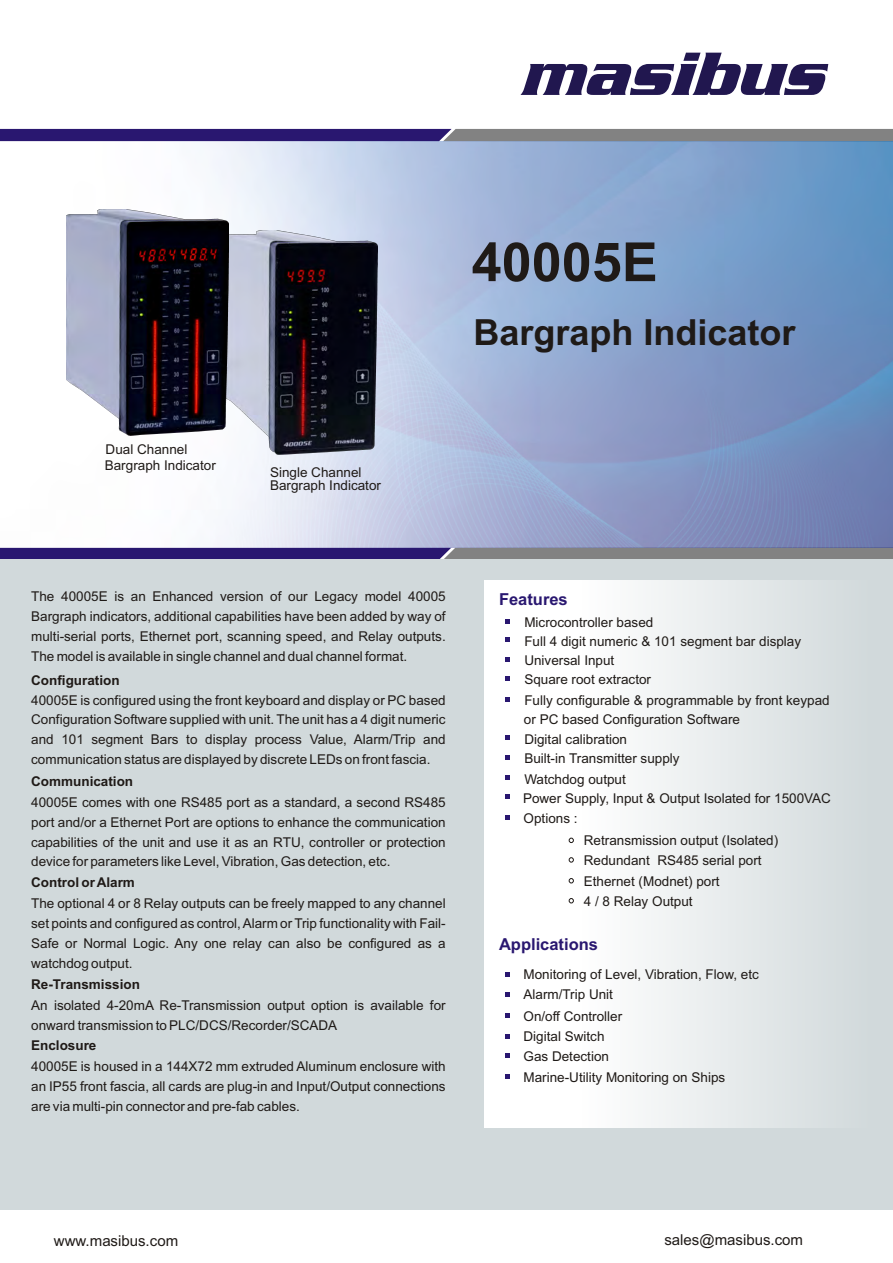
<style>
.page{position:relative;width:893px;height:1263px;background:#fff}
.page>*{position:absolute;margin:0;border:0;box-sizing:border-box;transform-origin:0 0}
.t1{font:700 54px "Arial";color:#1f1a17}
.t2{font:700 36px "Arial";color:#1f1a17}
.t3{font:700 16.5px "Arial";color:#291770}
.t4{font:15px "Arial";color:#1f1a17}
.t5{font:13.5px/20px "Arial";color:#1f1a17}
.t6{font:700 13.5px "Arial";color:#1f1a17}
</style>
<div class="page">
<svg style="left:520px;top:53px;width:308px;height:42px"></svg>
<svg style="left:0;top:129px;width:893px;height:12px;background:#564d79"></svg>
<svg style="left:0;top:548px;width:893px;height:12px;background:#605881"></svg>
<img style="left:0;top:141px;width:893px;height:407px">
<div style="left:0;top:560px;width:893px;height:650px;background:#d1d9db"></div>
<div style="left:484px;top:581px;width:389px;height:547px;background:linear-gradient(to right,#fff,#d4dbdd)"></div>
<svg style="left:506px;top:619px;width:4px;height:4px"></svg>
<svg style="left:506px;top:657px;width:4px;height:4px"></svg>
<svg style="left:506px;top:677px;width:4px;height:4px"></svg>
<svg style="left:506px;top:637px;width:4px;height:5px"></svg>
<svg style="left:506px;top:993px;width:4px;height:4px"></svg>
<svg style="left:506px;top:1013px;width:4px;height:4px"></svg>
<svg style="left:506px;top:972px;width:4px;height:5px"></svg>
<svg style="left:506px;top:736px;width:4px;height:4px"></svg>
<svg style="left:506px;top:755px;width:4px;height:4px"></svg>
<svg style="left:506px;top:775px;width:4px;height:5px"></svg>
<svg style="left:506px;top:1053px;width:4px;height:5px"></svg>
<svg style="left:506px;top:1074px;width:4px;height:4px"></svg>
<svg style="left:506px;top:1034px;width:4px;height:5px"></svg>
<svg style="left:506px;top:697px;width:4px;height:5px"></svg>
<svg style="left:506px;top:794px;width:4px;height:5px"></svg>
<svg style="left:569px;top:838px;width:5px;height:5px"></svg>
<svg style="left:569px;top:857px;width:5px;height:5px"></svg>
<svg style="left:569px;top:878px;width:5px;height:5px"></svg>
<svg style="left:569px;top:898px;width:5px;height:5px"></svg>
<img style="left:225px;top:231px;width:152px;height:224px">
<img style="left:67px;top:210px;width:162px;height:226px">
<svg style="left:506px;top:815px;width:4px;height:5px"></svg>
<p class="t5" style="left:105px;top:443px;width:113px;line-height:15.9px">Dual Channel<br>Bargraph Indicator</p>
<p class="t5" style="left:270px;top:467px;width:113px;line-height:12.9px">Single Channel<br>Bargraph Indicator</p>
<h1 class="t1" style="left:472px;top:242px;width:188px">40005E</h1>
<h2 class="t2" style="left:473px;top:319px;width:324px">Bargraph Indicator</h2>
<p class="t5" style="left:31px;top:588px;width:416px;text-align:justify">The 40005E is an Enhanced version of our Legacy model 40005<br>Bargraph indicators, additional capabilities have been added by way of multi-serial ports, Ethernet port, scanning speed, and Relay outputs.<br>The model is available in single channel and dual channel format.</p>
<p class="t6" style="left:31px;top:675px;width:90px">Configuration</p>
<p class="t5" style="left:31px;top:691px;width:416px;text-align:justify">40005E is configured using the front keyboard and display or PC based Configuration Software supplied with unit. The unit has a 4 digit numeric and 101 segment Bars to display process Value, Alarm/Trip and communication status are displayed by discrete LEDs on front fascia.</p>
<p class="t6" style="left:31px;top:776px;width:104px">Communication</p>
<p class="t5" style="left:31px;top:793px;width:416px;text-align:justify">40005E comes with one RS485 port as a standard, a second RS485 port and/or a Ethernet Port are options to enhance the communication capabilities of the unit and use it as an RTU, controller or protection device for parameters like Level, Vibration, Gas detection, etc.</p>
<p class="t6" style="left:31px;top:877px;width:105px">Control or Alarm</p>
<p class="t5" style="left:31px;top:895px;width:416px;text-align:justify">The optional 4 or 8 Relay outputs can be freely mapped to any channel set points and configured as control, Alarm or Trip functionality with Fail-Safe or Normal Logic. Any one relay can also be configured as a watchdog output.</p>
<p class="t6" style="left:31px;top:979px;width:110px">Re-Transmission</p>
<p class="t5" style="left:31px;top:996px;width:416px">An isolated 4-20mA Re-Transmission output option is available for onward transmission to PLC/DCS/Recorder/SCADA</p>
<p class="t6" style="left:31px;top:1040px;width:67px">Enclosure</p>
<p class="t5" style="left:31px;top:1058px;width:416px;text-align:justify">40005E is housed in a 144X72 mm extruded Aluminum enclosure with an IP55 front fascia, all cards are plug-in and Input/Output connections are via multi-pin connector and pre-fab cables.</p>
<p class="t3" style="left:499px;top:593px;width:70px">Features</p>
<p class="t5" style="left:524px;top:614px;width:278px;line-height:19px">Microcontroller based<br>Full 4 digit numeric &amp; 101 segment bar display<br>Universal Input<br>Square root extractor</p>
<p class="t5" style="left:524px;top:691px;width:307px">Fully configurable &amp; programmable by front keypad</p>
<p class="t5" style="left:524px;top:711px;width:218px">or PC based Configuration Software</p>
<p class="t5" style="left:524px;top:731px;width:157px">Digital calibration<br>Built-in Transmitter supply<br>Watchdog output</p>
<p class="t5" style="left:523px;top:789px;width:309px">Power Supply, Input &amp; Output Isolated for 1500VAC</p>
<p class="t5" style="left:524px;top:809px;width:56px">Options :</p>
<p class="t5" style="left:584px;top:832px;width:196px">Retransmission output (Isolated)</p>
<p class="t5" style="left:584px;top:852px;width:179px">Redundant RS485 serial port</p>
<p class="t5" style="left:584px;top:872px;width:137px">Ethernet (Modnet) port<br>4 / 8 Relay Output</p>
<p class="t3" style="left:499px;top:938px;width:101px">Applications</p>
<p class="t5" style="left:523px;top:965px;width:237px">Monitoring of Level, Vibration, Flow, etc<br>Alarm/Trip Unit</p>
<p class="t5" style="left:523px;top:1007px;width:100px">On/off Controller</p>
<p class="t5" style="left:523px;top:1027px;width:203px;line-height:20.4px">Digital Switch<br>Gas Detection<br>Marine-Utility Monitoring on Ships</p>
<p class="t4" style="left:130px;top:1235px;width:10px">u</p>
<p class="t4" style="left:157px;top:1235px;width:10px">o</p>
<p class="t4" style="left:664px;top:1233px;width:140px">sales@masibus.com</p>
<p class="t4" style="left:54px;top:1235px;width:126px">www.masib s.c m</p>
</div>
